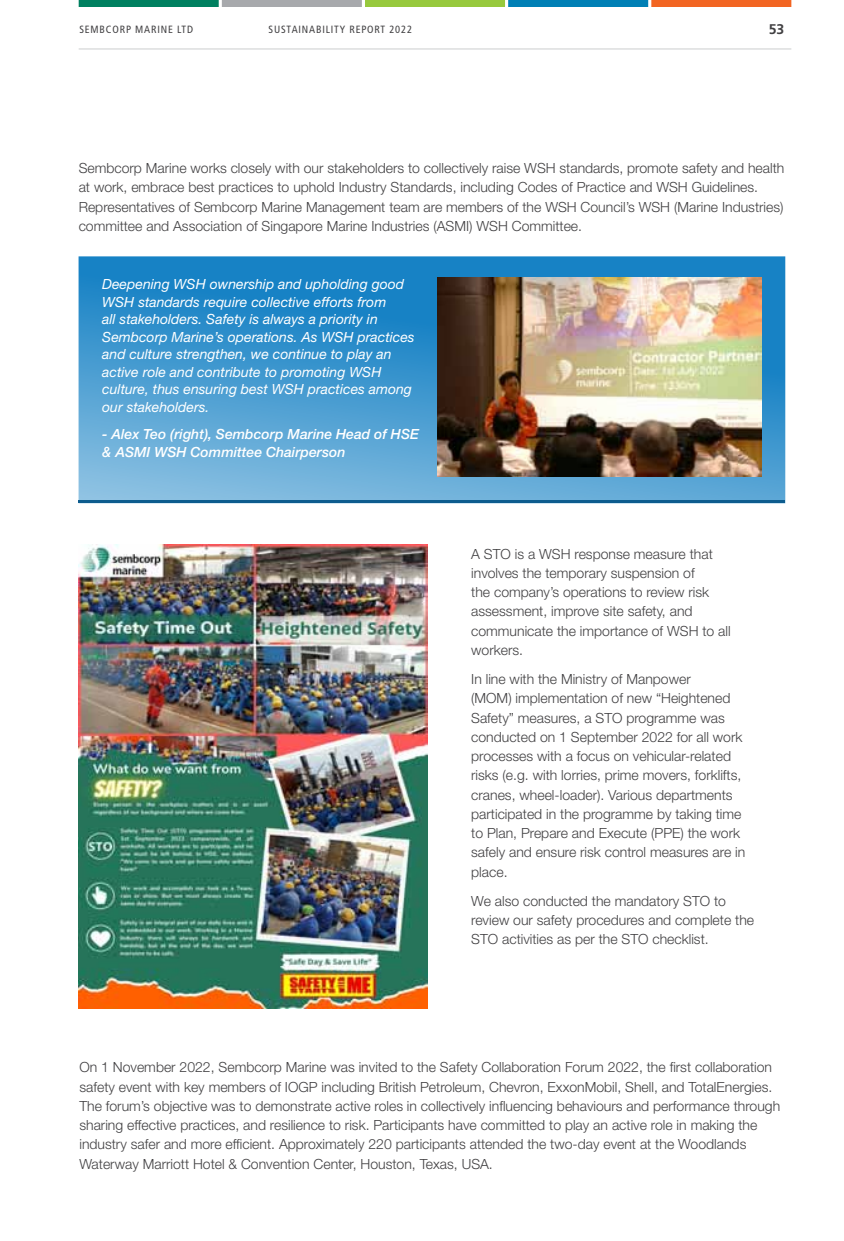
<style>
.page{position:relative;width:844px;height:1241px;background:#fff}
.page>*{position:absolute;margin:0;border:0;box-sizing:border-box;transform-origin:0 0}
.t1{font:300 14px/19.2px "Helvetica Neue LT Std";color:#414042}
.t2{font:italic 14px/17.5px "Helvetica Neue LT Std";color:#fff}
.t3{font:italic 500 14px/17.5px "Helvetica Neue LT Std";color:#fff}
.t4{font:700 14px "Frutiger LT Std";color:#414042}
.t5{font:condensed 10.5px "Frutiger LT Std";letter-spacing:.08em;color:#414042}
</style>
<div class="page">
<svg style="left:78px;top:256px;width:707px;height:244px;background:#4399cf"></svg>
<hr style="left:78px;top:500px;width:707px;height:3px;background:#0d5c8e">
<img style="left:437px;top:277px;width:324px;height:199px">
<img style="left:78px;top:544px;width:349px;height:464px">
<div style="left:79px;top:0;width:140px;height:7px;background:#008060"></div>
<div style="left:222px;top:0;width:140px;height:7px;background:#a7a9ac"></div>
<div style="left:508px;top:0;width:140px;height:7px;background:#007fb5"></div>
<div style="left:365px;top:0;width:140px;height:7px;background:#97c93d"></div>
<div style="left:651px;top:0;width:140px;height:7px;background:#f26522"></div>
<hr style="left:79px;top:49px;width:712px;height:1px;background:#cbcdce">
<p class="t5" style="left:79px;top:23px;width:115px">SEMBCORP MARINE LTD</p>
<p class="t5" style="left:268px;top:23px;width:19px">SUSTAINABILIT</p>
<p class="t5" style="left:340px;top:23px;width:74px">Y REPORT 2022</p>
<p class="t4" style="left:768px;top:21px;width:17px">53</p>
<p class="t1" style="left:79px;top:158px;width:707px">Sembcorp Marine works closely with our stakeholders to collectively raise WSH standards, promote safety and health at work, embrace best practices to uphold Industry Standards, including Codes of Practice and WSH Guidelines.<br>Representatives of Sembcorp Marine Management team are members of the WSH Council’s WSH (Marine Industries) committee and Association of Singapore Marine Industries (ASMI) WSH Committee.</p>
<p class="t2" style="left:102px;top:275px;width:314px">Deepening WSH ownership and upholding good WSH standards require collective efforts from<br>all stakeholders. Safety is always a priority in Sembcorp Marine’s operations. As WSH practices and culture strengthen, we continue to play an active role and contribute to promoting WSH culture, thus ensuring best WSH practices among our stakeholders.</p>
<p class="t3" style="left:102px;top:425px;width:318px">- Alex Teo (right), Sembcorp Marine Head of HSE &amp; ASMI WSH Committee Chairperson</p>
<p class="t1" style="left:471px;top:543px;width:261px">A STO is a WSH response measure that involves the temporary suspension of<br>the company’s operations to review risk assessment, improve site safety, and communicate the importance of WSH to all workers.</p>
<p class="t1" style="left:471px;top:669px;width:275px">In line with the Ministry of Manpower<br>(MOM) implementation of new “Heightened Safety” measures, a STO programme was conducted on 1 September 2022 for all work processes with a focus on vehicular-related risks (e.g. with lorries, prime movers, forklifts, cranes, wheel-loader). Various departments participated in the programme by taking time to Plan, Prepare and Execute (PPE) the work safely and ensure risk control measures are in place.</p>
<p class="t1" style="left:471px;top:890px;width:284px">We also conducted the mandatory STO to review our safety procedures and complete the<br>STO activities as per the STO checklist.</p>
<p class="t1" style="left:79px;top:1057px;width:702px">On 1 November 2022, Sembcorp Marine was invited to the Safety Collaboration Forum 2022, the first collaboration safety event with key members of IOGP including British Petroleum, Chevron, ExxonMobil, Shell, and TotalEnergies.<br>The forum’s objective was to demonstrate active roles in collectively influencing behaviours and performance through sharing effective practices, and resilience to risk. Participants have committed to play an active role in making the industry safer and more efficient. Approximately 220 participants attended the two-day event at the Woodlands Waterway Marriott Hotel &amp; Convention Center, Houston, Texas, USA.</p>
</div>
